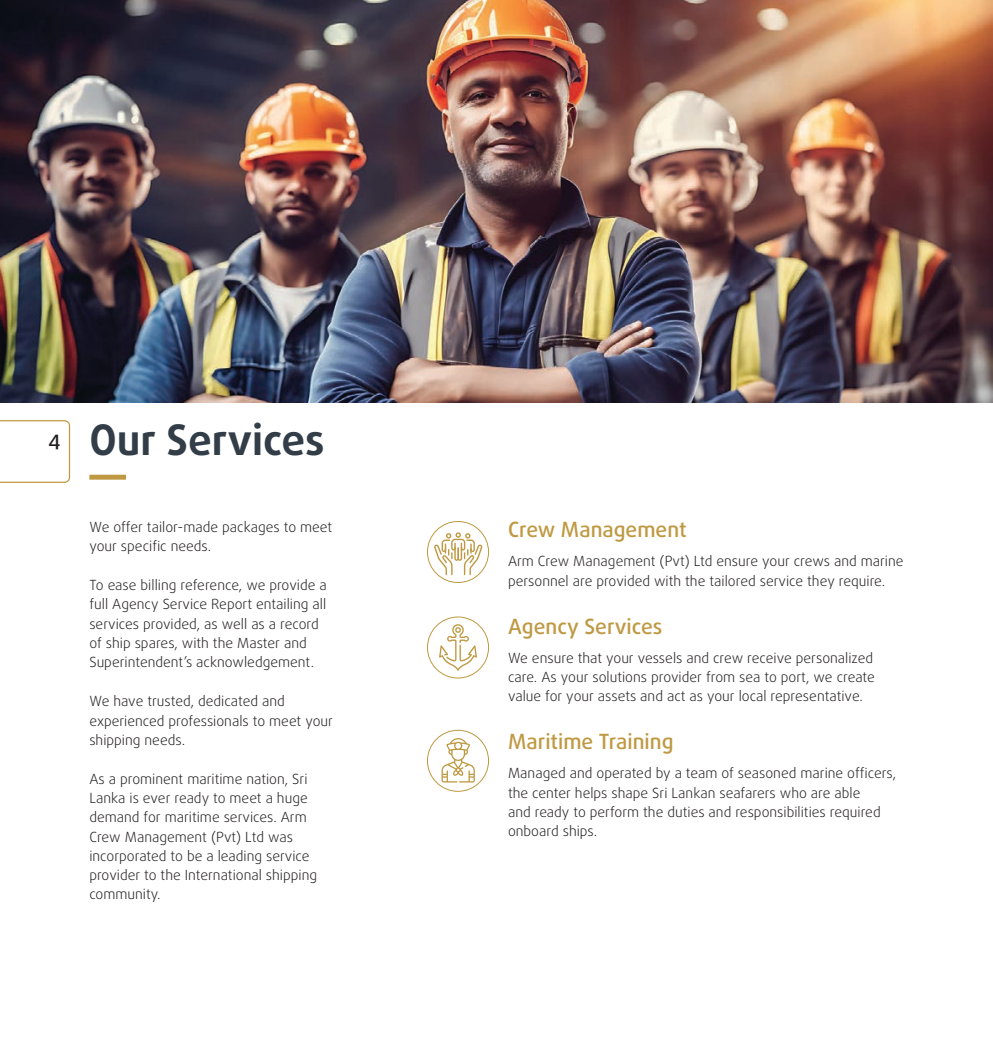
<style>
.page{position:relative;width:993px;height:1042px;background:#fff}
.page>*{position:absolute;margin:0;border:0;box-sizing:border-box;transform-origin:0 0}
.t1{font:700 42px "Daxline Pro";color:#323d47}
.t2{font:500 21px "Daxline Pro";color:#bf9942}
.t3{font:300 14px/19.2px "Daxline Pro";color:#231f20}
</style>
<div class="page">
<svg style="left:0;top:420px;width:70px;height:63px"></svg>
<div style="left:89px;top:475px;width:37px;height:5px;background:#bf9942"></div>
<div style="left:427px;top:521px;width:62px;height:62px;border:1px solid #bf9942;border-radius:50%"></div>
<div style="left:427px;top:730px;width:62px;height:62px;border:1px solid #bf9942;border-radius:50%"></div>
<img style="left:0;top:0;width:992px;height:403px">
<svg style="left:441px;top:738px;width:33px;height:44px"></svg>
<div style="left:427px;top:616px;width:62px;height:62px;border:1px solid #bf9942;border-radius:50%"></div>
<svg style="left:439px;top:624px;width:38px;height:47px"></svg>
<svg style="left:434px;top:532px;width:48px;height:43px"></svg>
<h1 class="t1" style="left:48px;top:412px;width:278px"><sup>4</sup> Our Services</h1>
<p class="t3" style="left:89px;top:517px;width:244px">We offer tailor-made packages to meet your specific needs.</p>
<p class="t3" style="left:89px;top:576px;width:239px">To ease billing reference, we provide a full Agency Service Report entailing all services provided, as well as a record of ship spares, with the Master and Superintendent’s acknowledgement.</p>
<p class="t3" style="left:89px;top:692px;width:245px">We have trusted, dedicated and experienced professionals to meet your shipping needs.</p>
<p class="t3" style="left:89px;top:769px;width:229px">As a prominent maritime nation, Sri<br>Lanka is ever ready to meet a huge demand for maritime services. Arm<br>Crew Management (Pvt) Ltd was incorporated to be a leading service provider to the International shipping community.</p>
<h2 class="t2" style="left:508px;top:516px;width:180px">Crew Management</h2>
<p class="t3" style="left:508px;top:552px;width:397px">Arm Crew Management (Pvt) Ltd ensure your crews and marine personnel are provided with the tailored service they require.</p>
<h2 class="t2" style="left:508px;top:612px;width:156px">Agency Services</h2>
<p class="t3" style="left:508px;top:648px;width:368px">We ensure that your vessels and crew receive personalized care. As your solutions provider from sea to port, we create value for your assets and act as your local representative.</p>
<h2 class="t2" style="left:508px;top:727px;width:167px">Maritime Training</h2>
<p class="t3" style="left:508px;top:764px;width:389px">Managed and operated by a team of seasoned marine officers, the center helps shape Sri Lankan seafarers who are able<br>and ready to perform the duties and responsibilities required onboard ships.</p>
</div>
